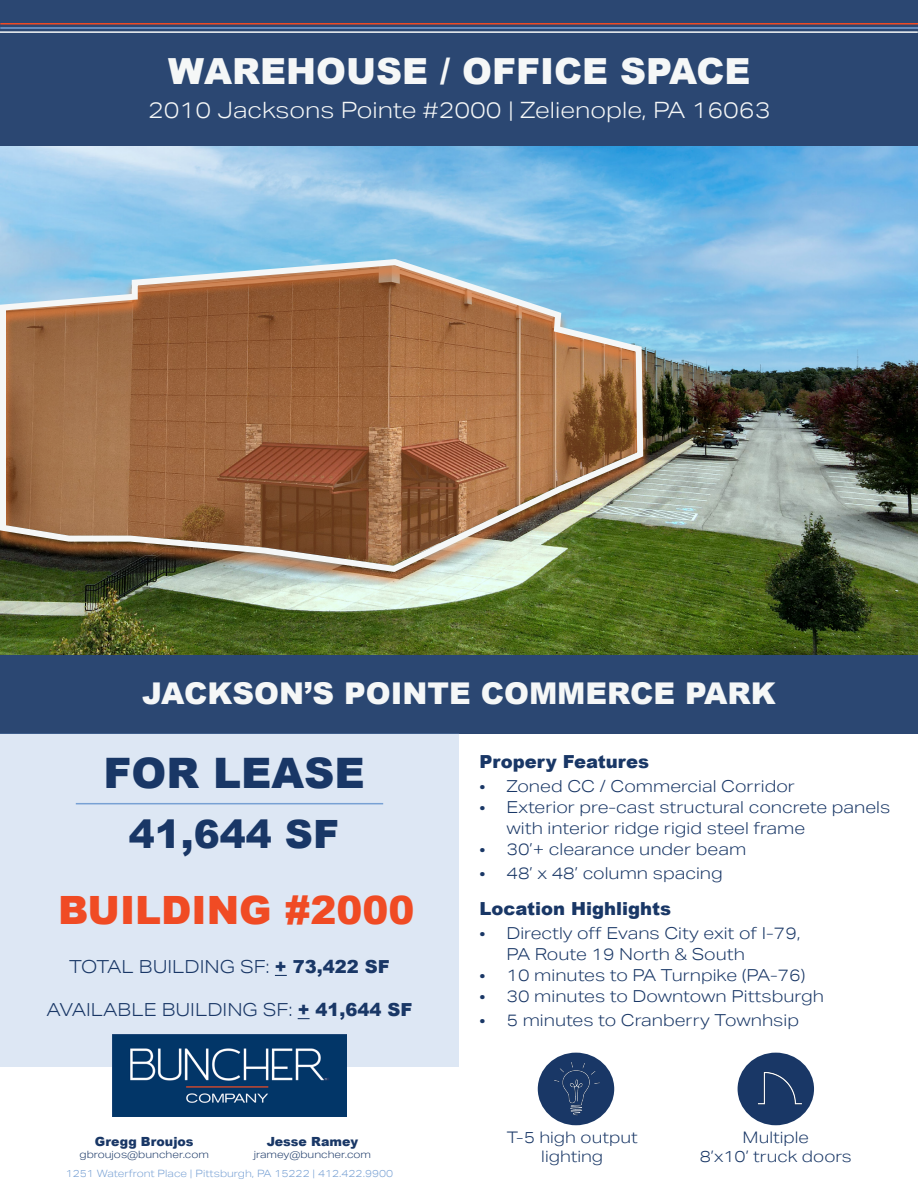
<style>
.page{position:relative;width:918px;height:1188px;background:#fff}
.page>*{position:absolute;margin:0;border:0;box-sizing:border-box;transform-origin:0 0}
.t1{font:900 42px "Arial";color:#193766}
.t2{font:900 39px "Arial";color:#f04b24}
.t3{font:900 39px "Arial";color:#193766}
.t4{font:900 36px "Arial";color:#f5f7f7}
.t5{font:900 30px "Arial";color:#f5f7f7}
.t6{font:300 22.5px "Aktiv Grotesk Ex";color:#f5f7f7}
.t7{font:300 18px "Aktiv Grotesk Ex";color:#193766}
.t8{font:900 18px "Arial";color:#193766}
.t9{font:300 16.5px/21px "Aktiv Grotesk Ex";color:#193766}
.t10{font:300 15.9px/19px "Aktiv Grotesk Ex";color:#193766;text-align:center}
.t11{font:900 12.6px "Arial";color:#193766}
.t12{font:300 10.05px "Aktiv Grotesk Ex";color:#78a1d4}
.t13{font:300 10.05px "Aktiv Grotesk Ex";color:#193766}
.s1{font-family:"Arial";font-weight:900}
</style>
<div class="page">
<div style="left:0;top:0;width:918px;height:147px;background:#2b4772"></div>
<div style="left:0;top:626px;width:918px;height:108px;background:#2b4772"></div>
<div style="left:0;top:734px;width:459px;height:333px;background:#dde7f4"></div>
<img style="left:112px;top:1034px;width:235px;height:82px">
<div style="left:538px;top:1053px;width:76px;height:72px;background:#193766;border-radius:50%"></div>
<img style="left:542px;top:1055px;width:68px;height:64px">
<div style="left:738px;top:1053px;width:76px;height:72px;background:#193766;border-radius:50%"></div>
<img style="left:757px;top:1061px;width:51px;height:53px">
<img style="left:0;top:147px;width:918px;height:507px">
<hr style="left:0;top:23px;width:918px;height:2px;background:#f04b24">
<hr style="left:0;top:27px;width:918px;height:2px;background:#78a1d4">
<hr style="left:0;top:31px;width:918px;height:2px;background:#f5f7f7">
<hr style="left:76px;top:803px;width:307px;height:1px;background:#78a1d4">
<svg style="left:275px;top:975px;width:12px;height:1px"></svg>
<svg style="left:298px;top:1018px;width:12px;height:1px"></svg>
<div style="left:0;top:259px;width:651px;height:329px;background:#f4823d;opacity:.95"></div>
<img style="left:0;top:256px;width:648px;height:319px">
<p class="t4" style="left:168px;top:45px;width:584px">WAREHOUSE / OFFICE SPACE</p>
<p class="t6" style="left:148px;top:97px;width:624px">2010 Jacksons Pointe #2000 | Zelienople, PA 16063</p>
<p class="t5" style="left:142px;top:672px;width:635px">JACKSON’S POINTE COMMERCE PARK</p>
<p class="t1" style="left:103px;top:743px;width:263px">FOR LEASE</p>
<p class="t3" style="left:129px;top:806px;width:212px">41,644 SF</p>
<p class="t2" style="left:58px;top:882px;width:358px">BUILDING #2000</p>
<p class="t7" style="left:69px;top:956px;width:322px">TOTAL BUILDING SF: <span class="s1">+ 73,422 SF</span></p>
<p class="t7" style="left:46px;top:1000px;width:368px">AVAILABLE BUILDING SF: <span class="s1">+ 41,644 SF</span></p>
<p class="t11" style="left:267px;top:1132px;width:93px">Jesse Ramey</p>
<p class="t13" style="left:254px;top:1149px;width:119px">jramey@buncher.com</p>
<p class="t12" style="left:66px;top:1167px;width:329px">1251 Waterfront Place | Pittsburgh, PA 15222 | 412.422.9900</p>
<p class="t11" style="left:95px;top:1133px;width:100px">Gregg Broujos</p>
<p class="t13" style="left:80px;top:1149px;width:131px">gbroujos@buncher.com</p>
<p class="t8" style="left:480px;top:749px;width:171px">Propery Features</p>
<p class="t9" style="left:480px;top:776px;width:317px">• Zoned CC / Commercial Corridor</p>
<p class="t9" style="left:507px;top:797px;width:385px;text-indent:-27px">• Exterior pre-cast structural concrete panels with interior ridge rigid steel frame</p>
<p class="t9" style="left:480px;top:839px;width:268px">• 30’+ clearance under beam</p>
<p class="t9" style="left:480px;top:863px;width:245px">• 48’ x 48’ column spacing</p>
<p class="t8" style="left:480px;top:896px;width:193px">Location Highlights</p>
<p class="t9" style="left:507px;top:923px;width:296px;text-indent:-27px">• Directly off Evans City exit of I-79,<br>PA Route 19 North &amp; South</p>
<p class="t9" style="left:480px;top:965px;width:328px">• 10 minutes to PA Turnpike (PA-76)</p>
<p class="t9" style="left:480px;top:986px;width:346px">• 30 minutes to Downtown Pittsburgh</p>
<p class="t9" style="left:480px;top:1010px;width:321px">• 5 minutes to Cranberry Townhsip</p>
<p class="t10" style="left:507px;top:1127px;width:132px">T-5 high output lighting</p>
<p class="t10" style="left:743px;top:1127px;width:68px">Multiple</p>
<p class="t10" style="left:700px;top:1147px;width:154px">8’x10’ truck doors</p>
</div>
